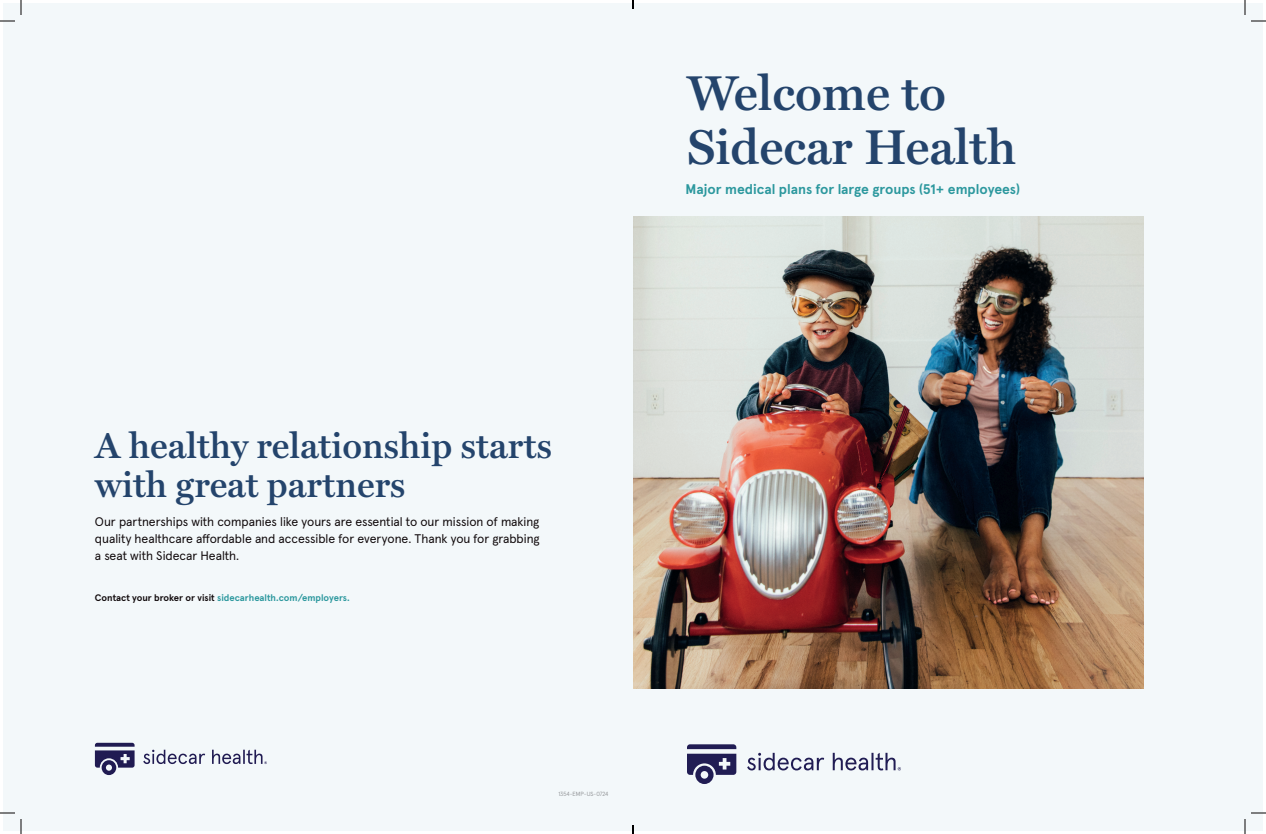
<style>
.page{position:relative;width:1266px;height:834px;background:#fff}
.page>*{position:absolute;margin:0;border:0;box-sizing:border-box;transform-origin:0 0}
.t1{font:600 49.2px "Miller Text";color:#24446c}
.t2{font:600 36px "Miller Text";color:#24446c}
.t3{font:700 14px "Apercu Pro";color:#2c989e}
.t4{font:12.5px "Apercu Pro";color:#110a0c}
.t5{font:700 9.5px "Apercu Pro";color:#2c989e}
.t6{font:300 6px "Apercu Pro";color:#808285}
.s1{color:#110a0c}
</style>
<div class="page">
<div style="left:3px;top:3px;width:630px;height:828px;background:#f3f8fa"></div>
<div style="left:633px;top:3px;width:630px;height:828px;background:#f3f8fa"></div>
<svg style="left:747px;top:753px;width:154px;height:17px"></svg>
<svg style="left:687px;top:744px;width:49px;height:40px"></svg>
<img style="left:633px;top:217px;width:510px;height:472px">
<svg style="left:95px;top:743px;width:172px;height:32px"></svg>
<svg style="left:0;top:0;width:22px;height:22px"></svg>
<svg style="left:0;top:812px;width:22px;height:22px"></svg>
<svg style="left:1244px;top:0;width:22px;height:22px"></svg>
<svg style="left:1244px;top:812px;width:22px;height:22px"></svg>
<svg style="left:632px;top:0;width:2px;height:9px"></svg>
<svg style="left:632px;top:825px;width:2px;height:9px"></svg>
<p class="t1" style="left:687px;top:54px;width:260px">Welcome to</p>
<p class="t1" style="left:687px;top:108px;width:331px">Sidecar Health</p>
<p class="t3" style="left:686px;top:178px;width:336px">Major medical plans for large groups (51+ employees)</p>
<p class="t2" style="left:95px;top:417px;width:459px">A healthy relationship starts</p>
<p class="t2" style="left:95px;top:456px;width:312px">with great partners</p>
<p class="t4" style="left:95px;top:512px;width:446px">Our partnerships with companies like yours are essential to our mission of making</p>
<p class="t4" style="left:95px;top:529px;width:446px">quality healthcare affordable and accessible for everyone. Thank you for grabbing</p>
<p class="t4" style="left:95px;top:546px;width:146px">a seat with Sidecar Health.</p>
<p class="t5" style="left:95px;top:590px;width:256px"><span class="s1">Contact your broker or visit</span> sidecarhealth.com/employers.</p>
<p class="t6" style="left:558px;top:789px;width:52px">1354-EMP-US-0724</p>
</div>
